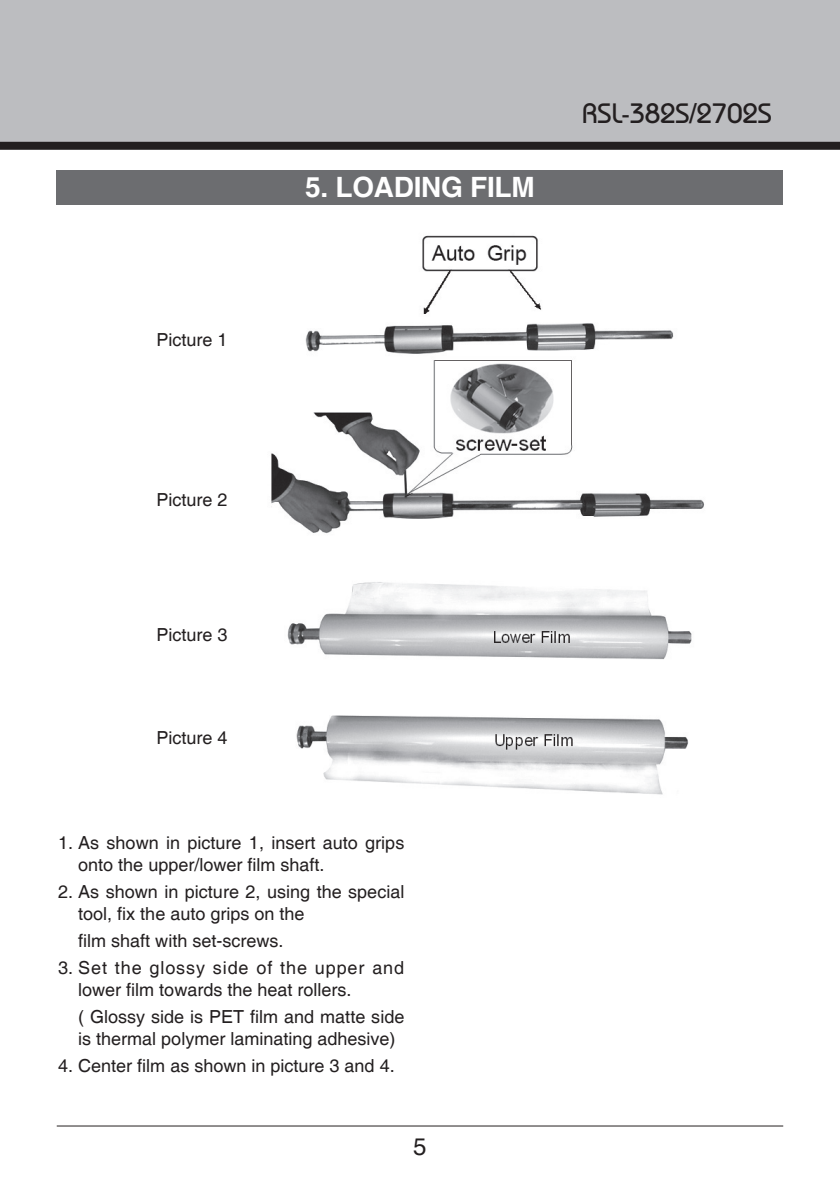
<style>
.page{position:relative;width:840px;height:1191px;background:#fff}
.page>*{position:absolute;margin:0;border:0;box-sizing:border-box;transform-origin:0 0}
.t1{font:500 28px "Bauhaus Std";letter-spacing:-.01em;color:#231f20}
.t2{font:700 28px "Helvetica";color:#fff}
.t3{font:24px "Helvetica";color:#231f20}
.t4{font:18px/21.6px "Helvetica";color:#231f20}
</style>
<div class="page">
<div style="left:0;top:0;width:839px;height:142px;background:#bcbdc0"></div>
<div style="left:0;top:142px;width:839px;height:8px;background:#231f20"></div>
<hr style="left:57px;top:1125px;width:725px;height:1px;background:#231f20">
<div style="left:57px;top:170px;width:725px;height:34px;background:#6c6d70"></div>
<img style="left:271px;top:235px;width:433px;height:560px">
<p class="t4" style="left:156px;top:330px;width:73px">Picture 1</p>
<h1 class="t2" style="left:305px;top:170px;width:67px">5. LOADING</h1>
<h1 class="t2" style="left:470px;top:170px;width:66px">FILM</h1>
<h1 class="t1" style="left:582px;top:96px;width:191px">RSL-382S/2702S</h1>
<p class="t4" style="left:156px;top:489px;width:73px">Picture 2</p>
<p class="t4" style="left:156px;top:624px;width:73px">Picture 3</p>
<p class="t4" style="left:156px;top:728px;width:73px">Picture 4</p>
<p class="t4" style="left:78px;top:832px;width:327px;text-indent:-20px">1. As shown in picture 1, insert auto grips onto the upper/lower film shaft.</p>
<p class="t4" style="left:78px;top:881px;width:327px;text-indent:-20px">2. As shown in picture 2, using the special tool, fix the auto grips on the</p>
<p class="t4" style="left:78px;top:930px;width:207px">film shaft with set-screws.</p>
<p class="t4" style="left:78px;top:957px;width:327px;text-indent:-20px">3. Set the glossy side of the upper and lower film towards the heat rollers.</p>
<p class="t4" style="left:78px;top:1006px;width:327px">( Glossy side is PET film and matte side is thermal polymer laminating adhesive)</p>
<p class="t4" style="left:58px;top:1055px;width:338px">4. Center film as shown in picture 3 and 4.</p>
<h2 class="t3" style="left:413px;top:1132px;width:15px">5</h2>
</div>
